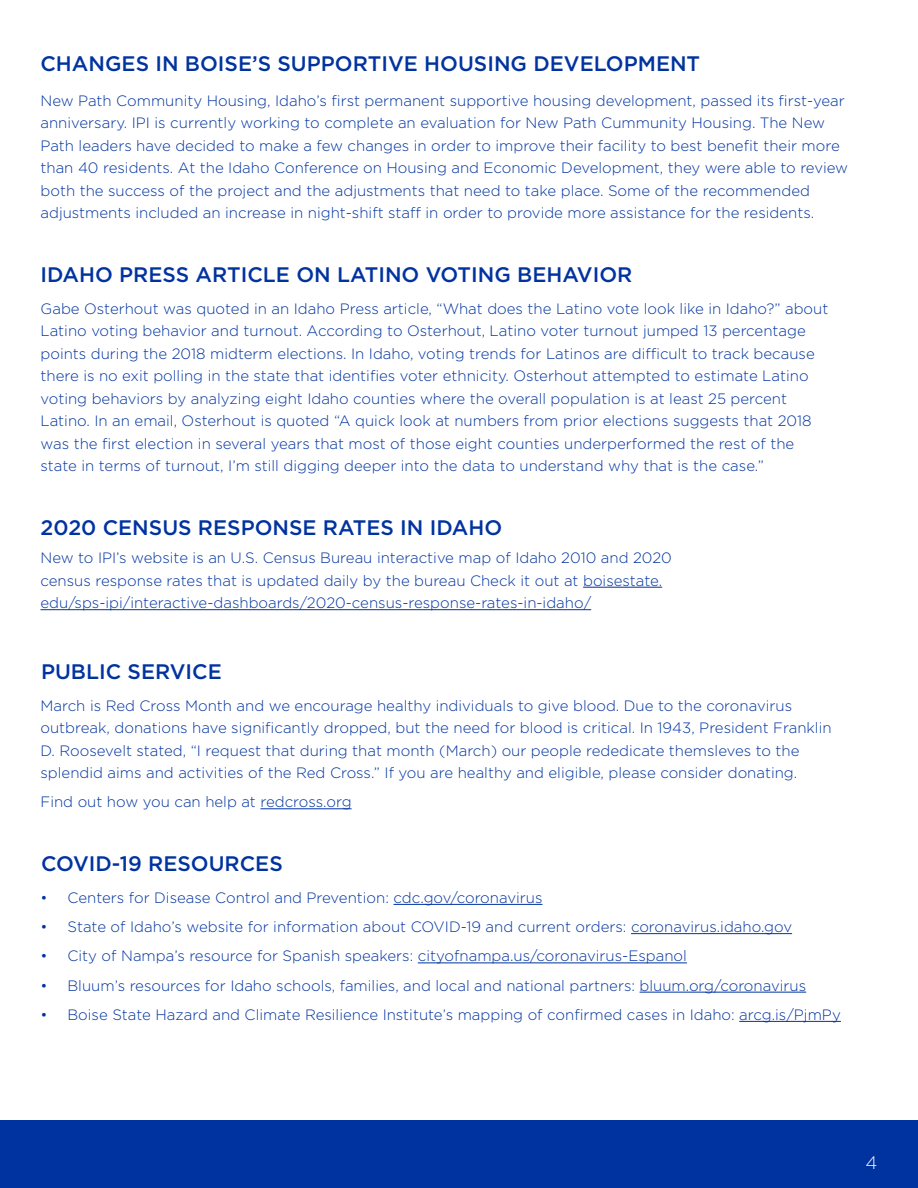
<style>
.page{position:relative;width:918px;height:1188px;background:#fff}
.page>*{position:absolute;margin:0;border:0;box-sizing:border-box;transform-origin:0 0}
.t1{font:500 21px "Gotham";color:#0033a0}
.t2{font:300 18px "Gotham";color:#f6f7f9}
.Body_Larger_Leading{font:300 15px/22.5px "Gotham";color:#0033a0}
</style>
<div class="page">
<hr style="left:260px;top:808px;width:92px;height:1px;background:#0033a0">
<hr style="left:583px;top:587px;width:79px;height:1px;background:#0033a0">
<hr style="left:40px;top:609px;width:551px;height:1px;background:#0033a0">
<hr style="left:394px;top:904px;width:149px;height:1px;background:#0033a0">
<hr style="left:631px;top:933px;width:161px;height:1px;background:#0033a0">
<hr style="left:418px;top:963px;width:269px;height:1px;background:#0033a0">
<hr style="left:640px;top:992px;width:166px;height:1px;background:#0033a0">
<hr style="left:739px;top:1021px;width:102px;height:1px;background:#0033a0">
<div style="left:0;top:1120px;width:918px;height:68px;background:#0033a0"></div>
<p class="t1" style="left:40px;top:50px;width:661px">CHANGES IN BOISE’S SUPPORTIVE HOUSING DEVELOPMENT</p>
<p class="Body_Larger_Leading" style="left:40px;top:89px;width:809px">New Path Community Housing, Idaho’s first permanent supportive housing development, passed its first-year anniversary. IPI is currently working to complete an evaluation for New Path Cummunity Housing. The New Path leaders have decided to make a few changes in order to improve their facility to best benefit their more than 40 residents. At the Idaho Conference on Housing and Economic Development, they were able to review both the success of the project and the adjustments that need to take place. Some of the recommended adjustments included an increase in night-shift staff in order to provide more assistance for the residents.</p>
<p class="t1" style="left:40px;top:261px;width:593px">IDAHO PRESS ARTICLE ON LATINO VOTING BEHAVIOR</p>
<p class="Body_Larger_Leading" style="left:40px;top:297px;width:789px">Gabe Osterhout was quoted in an Idaho Press article, “What does the Latino vote look like in Idaho?” about Latino voting behavior and turnout. According to Osterhout, Latino voter turnout jumped 13 percentage points during the 2018 midterm elections. In Idaho, voting trends for Latinos are difficult to track because there is no exit polling in the state that identifies voter ethnicity. Osterhout attempted to estimate Latino voting behaviors by analyzing eight Idaho counties where the overall population is at least 25 percent Latino. In an email, Osterhout is quoted “A quick look at numbers from prior elections suggests that 2018 was the first election in several years that most of those eight counties underperformed the rest of the state in terms of turnout, I’m still digging deeper into the data to understand why that is the case.”</p>
<p class="t1" style="left:40px;top:514px;width:463px">2020 CENSUS RESPONSE RATES IN IDAHO</p>
<p class="Body_Larger_Leading" style="left:40px;top:546px;width:633px">New to IPI’s website is an U.S. Census Bureau interactive map of Idaho 2010 and 2020 census response rates that is updated daily by the bureau Check it out at boisestate. edu/sps-ipi/interactive-dashboards/2020-census-response-rates-in-idaho/</p>
<p class="t1" style="left:41px;top:658px;width:182px">PUBLIC SERVICE</p>
<p class="Body_Larger_Leading" style="left:40px;top:694px;width:793px">March is Red Cross Month and we encourage healthy individuals to give blood. Due to the coronavirus outbreak, donations have significantly dropped, but the need for blood is critical. In 1943, President Franklin D. Roosevelt stated, “I request that during that month (March) our people rededicate themsleves to the splendid aims and activities of the Red Cross.” If you are healthy and eligible, please consider donating.</p>
<p class="Body_Larger_Leading" style="left:40px;top:790px;width:313px">Find out how you can help at redcross.org</p>
<p class="t1" style="left:41px;top:850px;width:243px">COVID-19 RESOURCES</p>
<p class="Body_Larger_Leading" style="left:40px;top:886px;width:504px">• Centers for Disease Control and Prevention: cdc.gov/coronavirus</p>
<p class="Body_Larger_Leading" style="left:40px;top:915px;width:753px">• State of Idaho’s website for information about COVID-19 and current orders: coronavirus.idaho.gov</p>
<p class="Body_Larger_Leading" style="left:40px;top:944px;width:648px">• City of Nampa’s resource for Spanish speakers: cityofnampa.us/coronavirus-Espanol</p>
<p class="Body_Larger_Leading" style="left:40px;top:974px;width:767px">• Bluum’s resources for Idaho schools, families, and local and national partners: bluum.org/coronavirus</p>
<p class="Body_Larger_Leading" style="left:40px;top:1003px;width:802px">• Boise State Hazard and Climate Resilience Institute’s mapping of confirmed cases in Idaho: arcg.is/PjmPy</p>
<p class="t2" style="left:866px;top:1151px;width:13px">4</p>
</div>
